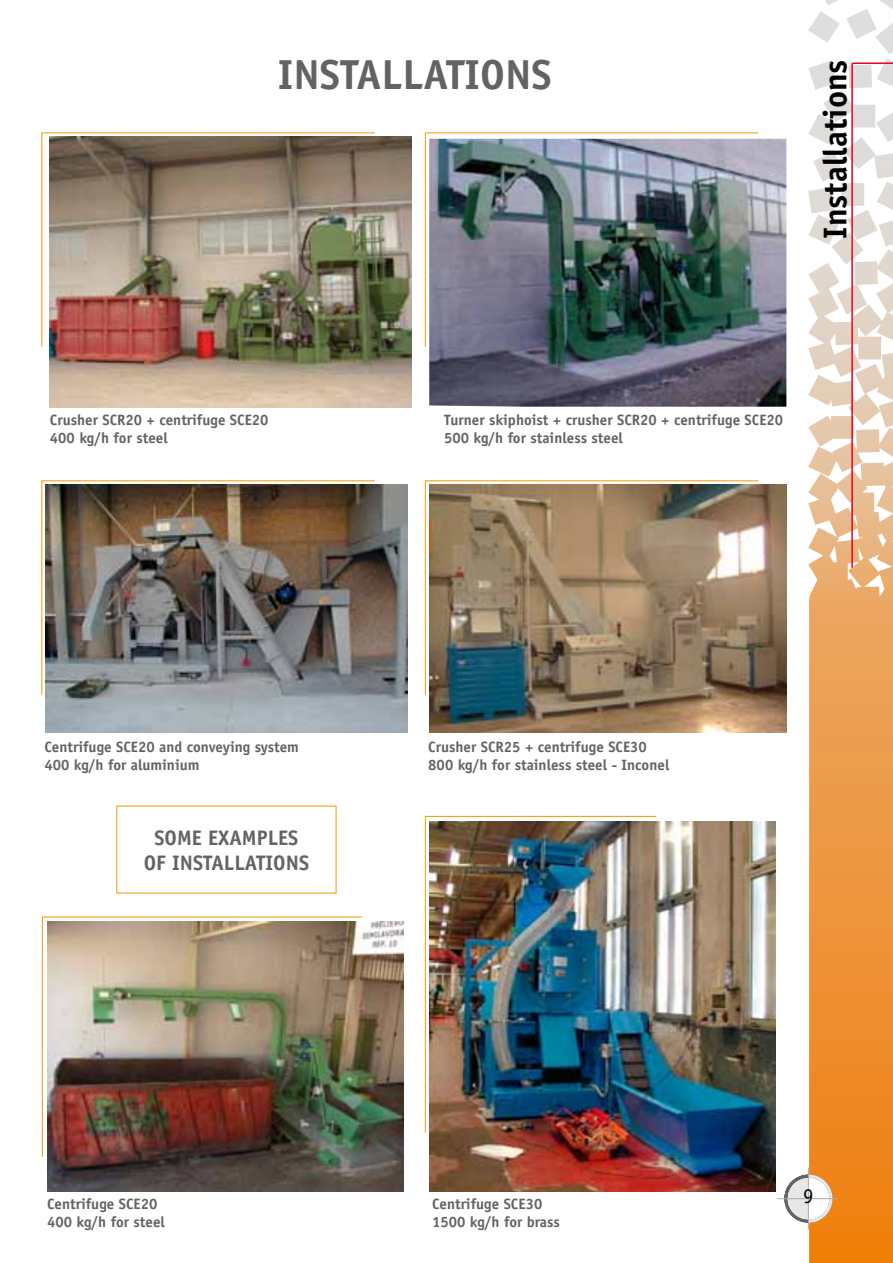
<style>
.page{position:relative;width:893px;height:1263px;background:#fff}
.page>*{position:absolute;margin:0;border:0;box-sizing:border-box;transform-origin:0 0}
.t1{font:700 42px "Officina Sans Std";color:#646363}
.t2{font:700 33px "Officina Sans Std";color:#000}
.t3{font:700 21px/25.2px "Officina Sans Std";color:#646363;text-align:center}
.t4{font:21px "Officina Sans Std";color:#000}
.t5{font:700 15px/18px "Officina Sans Std";color:#646363}
</style>
<div class="page">
<svg style="left:808px;top:0;width:85px;height:1263px"></svg>
<hr style="left:0;top:63px;width:1px;height:505px;background:#e40521">
<hr style="left:852px;top:62px;width:41px;height:2px;background:#e40521">
<hr style="left:851px;top:63px;width:2px;height:505px;background:#e40521">
<svg style="left:783px;top:1173px;width:51px;height:51px"></svg>
<hr style="left:777px;top:1198px;width:61px;height:1px;background:#acacac">
<hr style="left:808px;top:1167px;width:1px;height:63px;background:#acacac">
<svg style="left:41px;top:480px;width:335px;height:215px"></svg>
<svg style="left:425px;top:480px;width:334px;height:215px"></svg>
<svg style="left:425px;top:132px;width:334px;height:215px"></svg>
<svg style="left:41px;top:132px;width:335px;height:215px"></svg>
<svg style="left:42px;top:916px;width:320px;height:241px"></svg>
<svg style="left:425px;top:816px;width:232px;height:317px"></svg>
<img style="left:429px;top:485px;width:357px;height:247px">
<img style="left:429px;top:139px;width:357px;height:268px">
<img style="left:50px;top:137px;width:361px;height:270px">
<img style="left:47px;top:921px;width:356px;height:270px">
<img style="left:429px;top:821px;width:347px;height:371px">
<img style="left:46px;top:485px;width:361px;height:247px">
<h1 class="t1" style="left:278px;top:48px;width:22px">installations</h1>
<h2 class="t2" style="left:815px;top:239px;width:180px;rotate:-90deg">Installations</h2>
<p class="t5" style="left:50px;top:411px;width:220px">Crusher SCR20 + centrifuge SCE20<br>400 kg/h for steel</p>
<p class="t5" style="left:444px;top:411px;width:341px">Turner skiphoist + crusher SCR20 + centrifuge SCE20<br>500 kg/h for stainless steel</p>
<p class="t5" style="left:44px;top:738px;width:256px">Centrifuge SCE20 and conveying system<br>400 kg/h for aluminium</p>
<p class="t5" style="left:428px;top:738px;width:243px">Crusher SCR25 + centrifuge SCE30<br>800 kg/h for stainless steel - Inconel</p>
<h3 class="t3" style="left:144px;top:824px;width:167px">SOME EXAMPLES<br>OF INSTALLATIONS</h3>
<p class="t5" style="left:47px;top:1194px;width:119px">Centrifuge SCE20<br>400 kg/h for steel</p>
<p class="t5" style="left:432px;top:1194px;width:129px">Centrifuge SCE30<br>1500 kg/h for brass</p>
<h3 class="t4" style="left:803px;top:1184px;width:12px">9</h3>
</div>
